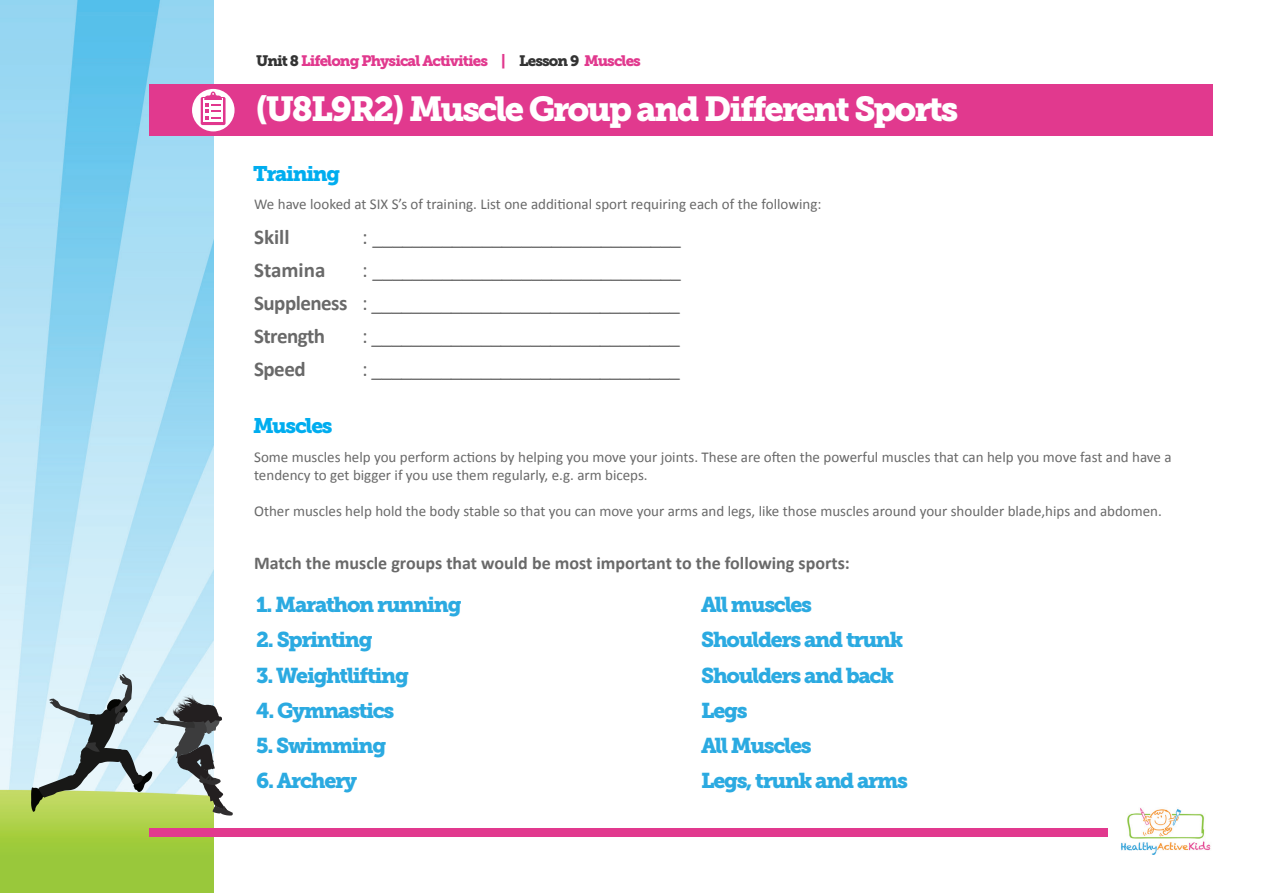
<style>
.page{position:relative;width:1263px;height:893px;background:#fff}
.page>*{position:absolute;margin:0;border:0;box-sizing:border-box;transform-origin:0 0}
.t1{font:34.5px "Museo Slab 900";letter-spacing:-.06em;color:#fff}
.t2{font:21.3px "Museo Slab 900";letter-spacing:-.06em;color:#2baae1}
.t3{font:21px "Calibri";color:#696969}
.t4{font:700 21px "Calibri";letter-spacing:-.025em;color:#696969}
.t5{font:21px "Museo Slab 900";letter-spacing:-.06em;color:#00adef}
.t6{font:700 21px "Calibri";color:#696969}
.t7{font:700 18px "Calibri";color:#696969}
.t8{font:15px/18px "Calibri";color:#696969}
.t9{font:15px "Museo Slab 900";letter-spacing:-.06em;color:#e1398e}
.s1{color:#333}
.s2{font-weight:700}
</style>
<div class="page">
<img style="left:1px;top:0;width:212px;height:893px">
<div style="left:149px;top:85px;width:1063px;height:51px;background:#e1398e"></div>
<svg style="left:31px;top:674px;width:202px;height:142px;background:#adbeb2"></svg>
<div style="left:149px;top:829px;width:958px;height:8px;background:#e1398e"></div>
<svg style="left:192px;top:89px;width:43px;height:42px"></svg>
<div style="left:201px;top:97px;width:25px;height:28px;background:#e1378e;border-radius:2px"></div>
<svg style="left:203px;top:98px;width:20px;height:24px"></svg>
<div style="left:204px;top:96px;width:18px;height:11px;background:#e1378e;border-radius:4px"></div>
<svg style="left:204px;top:100px;width:18px;height:8px"></svg>
<svg style="left:206px;top:103px;width:14px;height:16px"></svg>
<svg style="left:209px;top:92px;width:8px;height:4px"></svg>
<img style="left:1121px;top:808px;width:90px;height:47px">
<p class="t9" style="left:256px;top:52px;width:386px"><span class="s1">Unit 8</span> Lifelong Physical Activities | <span class="s1">Lesson 9</span> Muscles</p>
<p class="t1" style="left:256px;top:89px;width:704px">(U8L9R2) Muscle Group and Different Sports</p>
<p class="t5" style="left:253px;top:161px;width:89px">Training</p>
<p class="t8" style="left:254px;top:195px;width:569px">We have looked at SIX S’s of training. List one additional sport requiring each of the following:</p>
<p class="t4" style="left:254px;top:223px;width:37px">Skill</p>
<p class="t3" style="left:362px;top:223px;width:320px">: _______________________________</p>
<p class="t6" style="left:254px;top:256px;width:73px">Stamina</p>
<p class="t3" style="left:362px;top:256px;width:320px">: _______________________________</p>
<p class="t3" style="left:254px;top:289px;width:427px"><span class="s2">Suppleness</span> : _______________________________</p>
<p class="t4" style="left:254px;top:322px;width:72px">Strength</p>
<p class="t3" style="left:362px;top:322px;width:319px">: _______________________________</p>
<p class="t4" style="left:254px;top:355px;width:53px">Speed</p>
<p class="t3" style="left:362px;top:355px;width:319px">: _______________________________</p>
<p class="t5" style="left:253px;top:414px;width:81px">Muscles</p>
<p class="t8" style="left:254px;top:448px;width:919px">Some muscles help you perform actions by helping you move your joints. These are often the powerful muscles that can help you move fast and have a tendency to get bigger if you use them regularly, e.g. arm biceps.</p>
<p class="t8" style="left:254px;top:502px;width:909px">Other muscles help hold the body stable so that you can move your arms and legs, like those muscles around your shoulder blade,hips and abdomen.</p>
<p class="t7" style="left:254px;top:551px;width:597px">Match the muscle groups that would be most important to the following sports:</p>
<p class="t2" style="left:256px;top:593px;width:207px">1. Marathon running</p>
<p class="t2" style="left:701px;top:593px;width:113px">All muscles</p>
<p class="t2" style="left:256px;top:628px;width:118px">2. Sprinting</p>
<p class="t2" style="left:701px;top:628px;width:204px">Shoulders and trunk</p>
<p class="t2" style="left:256px;top:663px;width:154px">3. Weightlifting</p>
<p class="t2" style="left:701px;top:663px;width:194px">Shoulders and back</p>
<p class="t2" style="left:256px;top:698px;width:140px">4. Gymnastics</p>
<p class="t2" style="left:701px;top:698px;width:48px">Legs</p>
<p class="t2" style="left:256px;top:733px;width:132px">5. Swimming</p>
<p class="t2" style="left:701px;top:733px;width:112px">All Muscles</p>
<p class="t2" style="left:256px;top:768px;width:103px">6. Archery</p>
<p class="t2" style="left:701px;top:768px;width:208px">Legs, trunk and arms</p>
</div>
